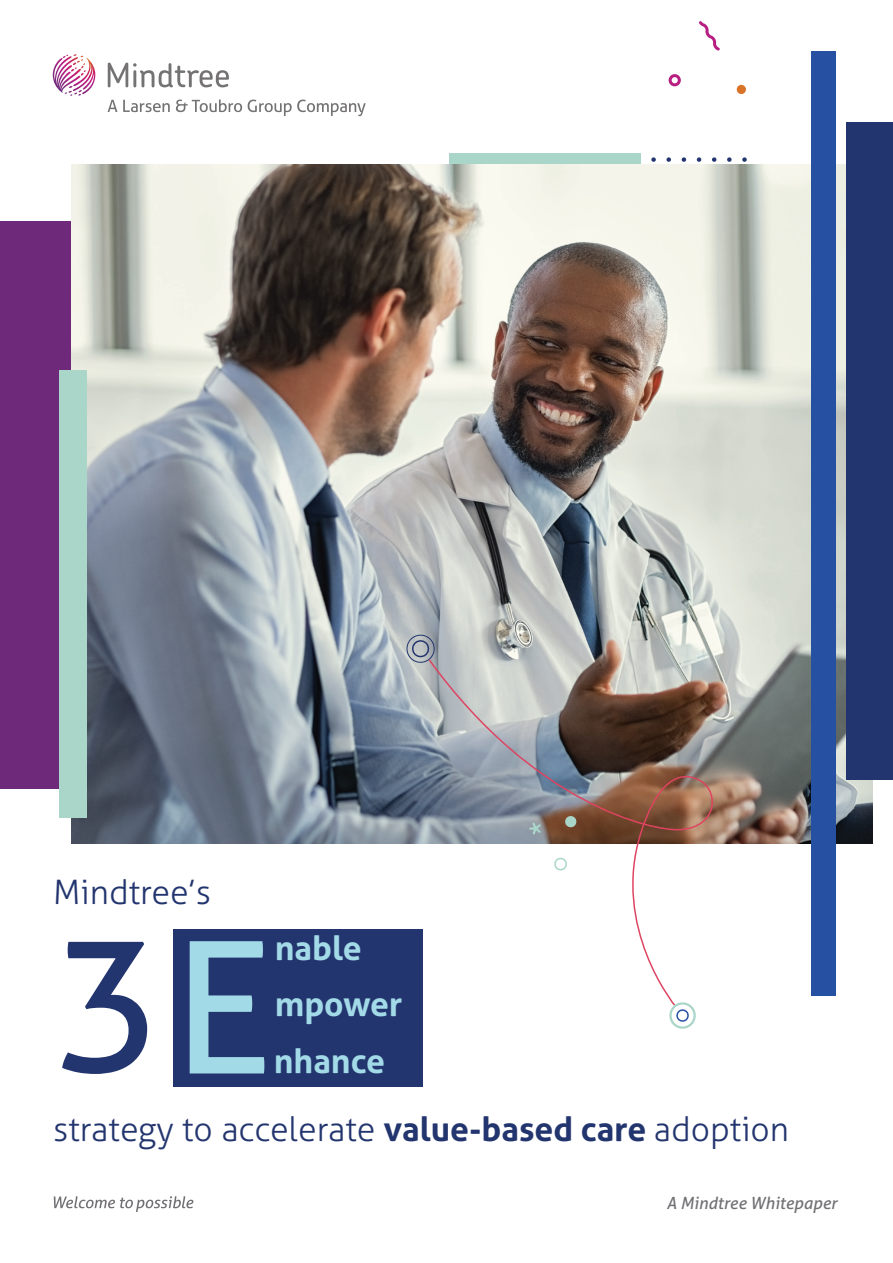
<style>
.page{position:relative;width:893px;height:1263px;background:#fff}
.page>*{position:absolute;margin:0;border:0;box-sizing:border-box;transform-origin:0 0}
.t1{font:183.9px "Aller Typo";color:#23356e}
.t2{font:300 33.75px "Aller Typo";color:#23356e}
.t3{font:700 33.75px/56.2px "Aller Typo";color:#a3dae8}
.t4{font:italic 16.8px "Aller Typo";color:#717074}
.s1{color:#a3dae8}
.s2{font-weight:700}
</style>
<div class="page">
<div style="left:450px;top:154px;width:191px;height:18px;background:#aad6c9"></div>
<svg style="left:651px;top:157px;width:94px;height:5px"></svg>
<img style="left:71px;top:164px;width:801px;height:680px">
<svg style="left:108px;top:63px;width:121px;height:24px"></svg>
<svg style="left:53px;top:54px;width:40px;height:39px"></svg>
<svg style="left:108px;top:100px;width:9px;height:12px"></svg>
<svg style="left:123px;top:100px;width:47px;height:12px"></svg>
<svg style="left:176px;top:100px;width:66px;height:12px"></svg>
<svg style="left:248px;top:100px;width:118px;height:16px"></svg>
<svg style="left:54px;top:1196px;width:139px;height:16px"></svg>
<div style="left:0;top:221px;width:70px;height:568px;background:#6f297b"></div>
<div style="left:59px;top:370px;width:28px;height:447px;background:#aad6c9"></div>
<div style="left:847px;top:122px;width:46px;height:658px;background:#23356e"></div>
<svg style="left:405px;top:633px;width:31px;height:31px"></svg>
<svg style="left:427px;top:658px;width:293px;height:342px"></svg>
<svg style="left:528px;top:821px;width:15px;height:15px"></svg>
<svg style="left:552px;top:856px;width:17px;height:15px"></svg>
<svg style="left:564px;top:815px;width:13px;height:13px"></svg>
<svg style="left:669px;top:1000px;width:27px;height:29px"></svg>
<div style="left:812px;top:51px;width:24px;height:944px;background:#2651a2"></div>
<div style="left:669px;top:74px;width:12px;height:12px;border:3px solid #b81e81;border-radius:50%"></div>
<div style="left:737px;top:85px;width:9px;height:9px;background:#d97327;border-radius:50%"></div>
<svg style="left:699px;top:21px;width:21px;height:30px"></svg>
<div style="left:173px;top:929px;width:250px;height:157px;background:#23356e"></div>
<p class="t2" style="left:53px;top:871px;width:159px">Mindtree’s</p>
<h1 class="t1" style="left:53px;top:895px;width:220px">3<span class="s1">E</span></h1>
<p class="t3" style="left:274px;top:920px;width:130px">nable mpower nhance</p>
<p class="t2" style="left:53px;top:1109px;width:737px">strategy to accelerate <span class="s2">value-based care</span> adoption</p>
<p class="t4" style="left:666px;top:1192px;width:172px">A Mindtree Whitepaper</p>
</div>
